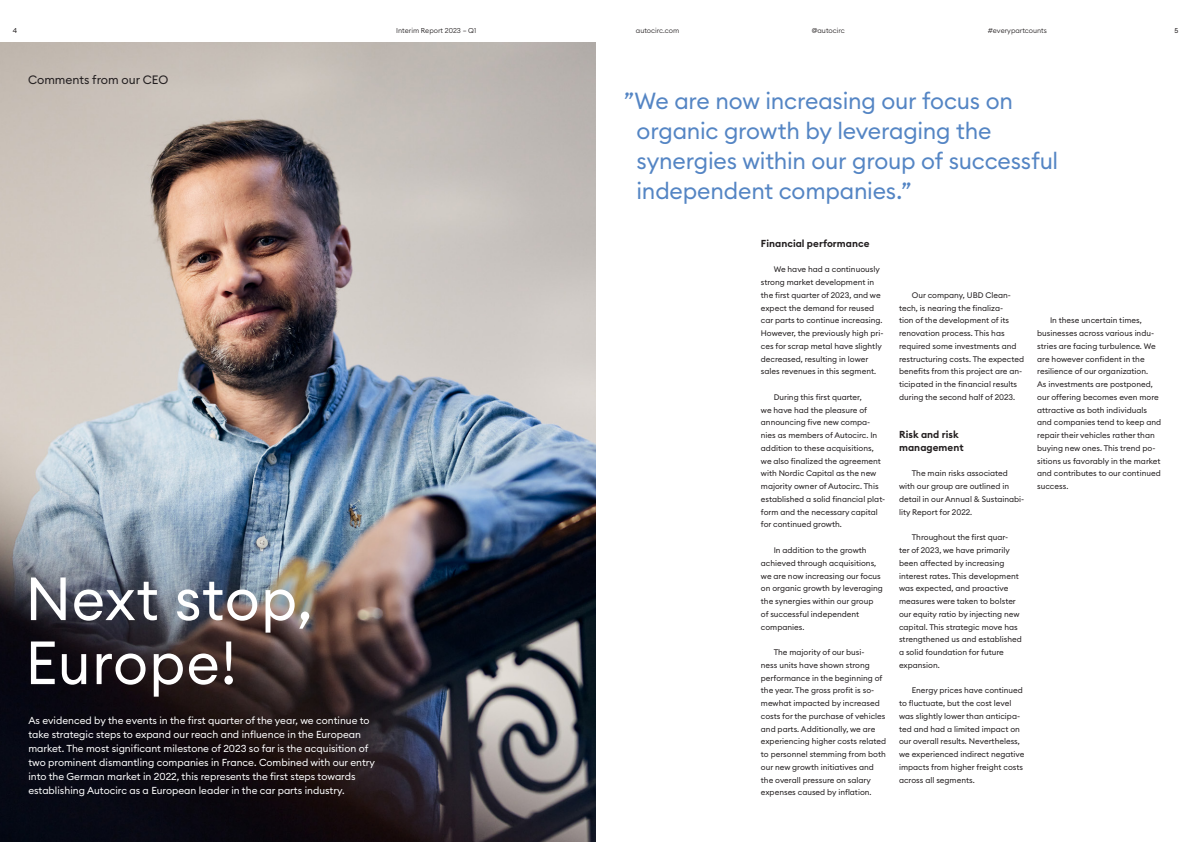
<style>
.page{position:relative;width:1191px;height:842px;background:#fff}
.page>*{position:absolute;margin:0;border:0;box-sizing:border-box;transform-origin:0 0}
.t1{font:60px/64px "Euclid Circular A";letter-spacing:.015em;color:#fff;scale:.96 1}
.Citat_Stor{font:23px/30px "Euclid Circular B";letter-spacing:-.01em;color:#5485c4}
.t2{font:12px "Euclid Circular B";color:#231f20}
.Ingress_mindre{font:10px/14px "Euclid Circular B";color:#fff}
.Rubrik_5{font:600 10px/12.8px "Euclid Circular B";letter-spacing:.005em;color:#231f20}
.Brödtext{font:8px/12.8px "Euclid Circular B";color:#231f20}
.t3{font:300 7px "Euclid Circular B";color:#231f20}
.t4{font:7px "Euclid Circular B";color:#231f20}
</style>
<div class="page">
<img style="left:0;top:43px;width:595px;height:799px">
<p class="t4" style="left:13px;top:26px;width:6px">4</p>
<p class="t3" style="left:396px;top:26px;width:81px">Interim Report 2023 – Q1</p>
<p class="t4" style="left:1174px;top:26px;width:5px">5</p>
<p class="t3" style="left:636px;top:26px;width:45px">autocirc.com</p>
<p class="t3" style="left:812px;top:26px;width:34px">@autocirc</p>
<p class="t3" style="left:987px;top:26px;width:61px">#everypartcounts</p>
<p class="t2" style="left:28px;top:72px;width:142px">Comments from our CEO</p>
<p class="t1" style="left:26px;top:566px;width:300px">Next stop,<br>Europe!</p>
<p class="Ingress_mindre" style="left:28px;top:713px;width:348px">As evidenced by the events in the first quarter of the year, we continue to take strategic steps to expand our reach and influence in the European market. The most significant milestone of 2023 so far is the acquisition of two prominent dismantling companies in France. Combined with our entry into the German market in 2022, this represents the first steps towards establishing Autocirc as a European leader in the car parts industry.</p>
<p class="Citat_Stor" style="left:636px;top:86px;width:423px;text-indent:-13px">”We are now increasing our focus on organic growth by leveraging the synergies within our group of successful independent companies.”</p>
<p class="Rubrik_5" style="left:761px;top:237px;width:110px">Financial performance</p>
<p class="Brödtext" style="left:761px;top:263px;width:124px;text-indent:13px">We have had a continuously strong market development in the first quarter of 2023, and we expect the demand for reused car parts to continue increasing.<br>However, the previously high pri&shy;ces for scrap metal have slightly decreased, resulting in lower sales revenues in this segment.</p>
<p class="Brödtext" style="left:761px;top:390px;width:126px;text-indent:13px">During this first quarter,<br>we have had the pleasure of announcing five new compa&shy;nies as members of Autocirc. In addition to these acquisitions, we also finalized the agreement with Nordic Capital as the new majority owner of Autocirc. This established a solid financial plat&shy;form and the necessary capital for continued growth.</p>
<p class="Brödtext" style="left:761px;top:544px;width:123px;text-indent:13px">In addition to the growth achieved through acquisitions, we are now increasing our focus on organic growth by leveraging the synergies within our group of successful independent companies.</p>
<p class="Brödtext" style="left:761px;top:646px;width:127px;text-indent:13px">The majority of our busi-<br>ness units have shown strong performance in the beginning of the year. The gross profit is so&shy;mewhat impacted by increased costs for the purchase of vehicles and parts. Additionally, we are experiencing higher costs related to personnel stemming from both our new growth initiatives and the overall pressure on salary expenses caused by inflation.</p>
<p class="Brödtext" style="left:899px;top:288px;width:127px;text-indent:13px">Our company, UBD Clean&shy;tech, is nearing the finaliza-<br>tion of the development of its renovation process. This has required some investments and restructuring costs. The expected benefits from this project are an&shy;ticipated in the financial results during the second half of 2023.</p>
<p class="Rubrik_5" style="left:899px;top:428px;width:66px">Risk and risk management</p>
<p class="Brödtext" style="left:899px;top:467px;width:127px;text-indent:13px">The main risks associated with our group are outlined in detail in our Annual &amp; Sustainabi&shy;lity Report for 2022.</p>
<p class="Brödtext" style="left:899px;top:531px;width:124px;text-indent:13px">Throughout the first quar-<br>ter of 2023, we have primarily been affected by increasing interest rates. This development was expected, and proactive measures were taken to bolster our equity ratio by injecting new capital. This strategic move has strengthened us and established a solid foundation for future expansion.</p>
<p class="Brödtext" style="left:899px;top:684px;width:127px;text-indent:13px">Energy prices have continued to fluctuate, but the cost level was slightly lower than anticipa&shy;ted and had a limited impact on our overall results. Nevertheless, we experienced indirect negative impacts from higher freight costs across all segments.</p>
<p class="Brödtext" style="left:1037px;top:314px;width:126px;text-indent:13px">In these uncertain times, businesses across various indu&shy;stries are facing turbulence. We are however confident in the resilience of our organization.<br>As investments are postponed, our offering becomes even more attractive as both individuals and companies tend to keep and repair their vehicles rather than buying new ones. This trend po&shy;sitions us favorably in the market and contributes to our continued success.</p>
</div>
